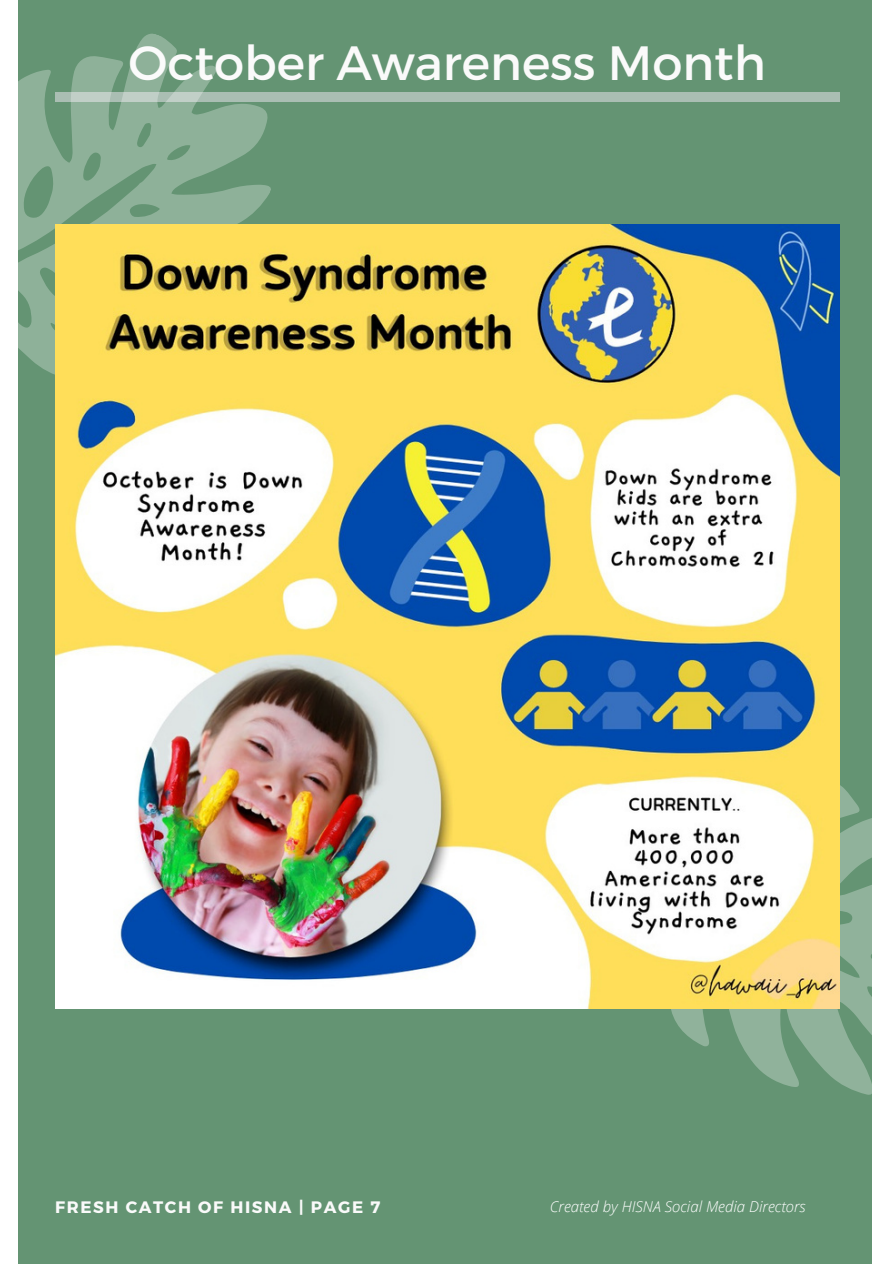
<style>
.page{position:relative;width:894px;height:1264px;background:#fff}
.page>*{position:absolute;margin:0;border:0;box-sizing:border-box;transform-origin:0 0}
.t1{font:48px "Montserrat";color:#fafafa}
.t2{font:700 16.5px "Montserrat";letter-spacing:.1em;color:#fafafa}
.t3{font:italic 300 15px "Open Sans";color:#fff}
</style>
<div class="page">
<div style="left:19px;top:0;width:852px;height:1263px;background:#649473"></div>
<div style="left:55px;top:93px;width:784px;height:9px;background:#aabeb3"></div>
<svg style="left:626px;top:754px;width:246px;height:340px"></svg>
<svg style="left:18px;top:0;width:287px;height:422px"></svg>
<img style="left:55px;top:225px;width:784px;height:783px">
<p class="t1" style="left:128px;top:32px;width:639px">October Awareness Month</p>
<p class="t2" style="left:55px;top:1196px;width:326px">FRESH CATCH OF HISNA | PAGE 7</p>
<p class="t3" style="left:549px;top:1196px;width:257px">Created by HISNA Social Media Directors</p>
</div>
